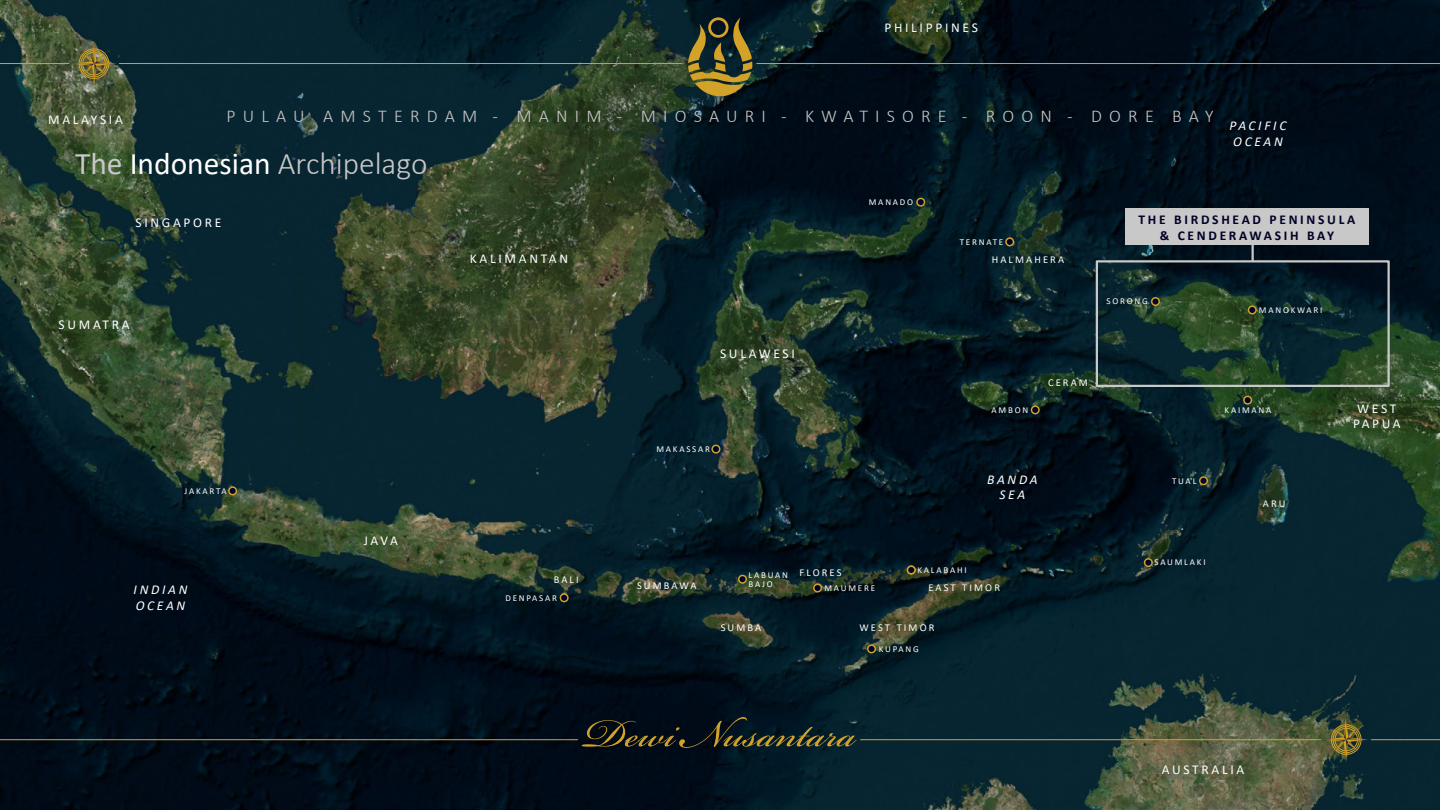
<style>
.page{position:relative;width:1440px;height:810px;background:#fff}
.page>*{position:absolute;margin:0;border:0;box-sizing:border-box;transform-origin:0 0}
.t1{font:61.5px "Bickham Script Pro";color:#d3a229}
.t2{font:300 31.5px "Calibri";color:#c8c8c8}
.t3{font:300 18px "Calibri";letter-spacing:.4em;color:#c8c8c8}
.t4{font:13.5px/15.8px "Calibri";letter-spacing:.2em;color:#fff;text-align:center}
.t5{font:700 13.5px/15.8px "Calibri";letter-spacing:.2em;color:#000028;text-align:center}
.t6{font:italic 13.5px/15.8px "Calibri";letter-spacing:.2em;color:#fff}
.t7{font:10.5px "Calibri";letter-spacing:.2em;color:#fff}
.t8{font:9px/9px "Calibri";letter-spacing:.2em;color:#fff}
.s1{font-weight:400}
.s2{font-weight:400;color:#fff}
</style>
<div class="page">
<img style="left:0;top:0;width:1440px;height:810px">
<svg style="left:813px;top:584px;width:9px;height:9px"></svg>
<svg style="left:815px;top:585px;width:6px;height:6px"></svg>
<svg style="left:738px;top:575px;width:9px;height:9px"></svg>
<svg style="left:740px;top:576px;width:6px;height:6px"></svg>
<svg style="left:867px;top:644px;width:9px;height:9px"></svg>
<svg style="left:868px;top:646px;width:6px;height:6px"></svg>
<svg style="left:1144px;top:558px;width:9px;height:9px"></svg>
<svg style="left:1145px;top:560px;width:6px;height:6px"></svg>
<svg style="left:1005px;top:237px;width:9px;height:9px"></svg>
<svg style="left:1007px;top:239px;width:6px;height:6px"></svg>
<svg style="left:228px;top:486px;width:9px;height:9px"></svg>
<svg style="left:230px;top:488px;width:6px;height:6px"></svg>
<svg style="left:560px;top:593px;width:9px;height:9px"></svg>
<svg style="left:561px;top:595px;width:6px;height:6px"></svg>
<svg style="left:711px;top:445px;width:9px;height:9px"></svg>
<svg style="left:713px;top:446px;width:6px;height:6px"></svg>
<svg style="left:916px;top:198px;width:9px;height:9px"></svg>
<svg style="left:918px;top:199px;width:6px;height:6px"></svg>
<svg style="left:1031px;top:405px;width:9px;height:9px"></svg>
<svg style="left:1032px;top:407px;width:6px;height:6px"></svg>
<svg style="left:1199px;top:476px;width:9px;height:9px"></svg>
<svg style="left:1201px;top:478px;width:6px;height:6px"></svg>
<svg style="left:1243px;top:396px;width:9px;height:9px"></svg>
<svg style="left:1245px;top:397px;width:6px;height:6px"></svg>
<svg style="left:907px;top:566px;width:9px;height:8px"></svg>
<svg style="left:908px;top:567px;width:6px;height:6px"></svg>
<svg style="left:1151px;top:297px;width:9px;height:9px"></svg>
<svg style="left:1152px;top:299px;width:6px;height:6px"></svg>
<svg style="left:1248px;top:305px;width:9px;height:9px"></svg>
<svg style="left:1249px;top:307px;width:6px;height:6px"></svg>
<hr style="left:119px;top:63px;width:563px;height:1px;background:#d3a229">
<hr style="left:0;top:63px;width:69px;height:1px;background:#d3a229">
<svg style="left:71px;top:41px;width:46px;height:45px;background:#60633b"></svg>
<svg style="left:688px;top:17px;width:65px;height:80px;background:#535028"></svg>
<hr style="left:0;top:739px;width:578px;height:1px;background:#d3a229">
<hr style="left:1371px;top:739px;width:69px;height:1px;background:#d3a229">
<hr style="left:860px;top:739px;width:461px;height:1px;background:#d3a229">
<svg style="left:1323px;top:717px;width:46px;height:46px;background:#494f30"></svg>
<hr style="left:757px;top:63px;width:683px;height:1px;background:#d3a229">
<div style="left:1096px;top:260px;width:294px;height:127px;border:2px solid #c8c8c8"></div>
<hr style="left:1252px;top:216px;width:2px;height:45px;background:#c8c8c8">
<div style="left:1125px;top:208px;width:244px;height:37px;background:#c8c8c8"></div>
<h3 class="t4" style="left:884px;top:21px;width:95px">PHILIPPINES</h3>
<h3 class="t4" style="left:48px;top:112px;width:76px">MALAYSIA</h3>
<h3 class="t3" style="left:226px;top:109px;width:989px">PULAU AMSTERDAM - MANIM - MIOSAURI - KWATISORE - ROON - DORE BAY</h3>
<h2 class="t2" style="left:75px;top:150px;width:354px"><span class="s1">The</span> <span class="s2">Indonesian</span> Archipelago</h2>
<p class="t8" style="left:869px;top:198px;width:46px">MANADO</p>
<h3 class="t6" style="left:1230px;top:119px;width:58px">PACIFIC<br>OCEAN</h3>
<h3 class="t4" style="left:135px;top:215px;width:88px">SINGAPORE</h3>
<h3 class="t4" style="left:59px;top:317px;width:73px">SUMATRA</h3>
<p class="t8" style="left:185px;top:487px;width:44px">JAKARTA</p>
<h3 class="t6" style="left:134px;top:583px;width:55px">INDIAN<br>OCEAN</h3>
<h3 class="t4" style="left:364px;top:534px;width:36px">JAVA</h3>
<h3 class="t4" style="left:470px;top:252px;width:100px">KALIMANTAN</h3>
<p class="t7" style="left:554px;top:575px;width:27px">BALI</p>
<p class="t8" style="left:505px;top:594px;width:53px">DENPASAR</p>
<h3 class="t4" style="left:720px;top:347px;width:76px">SULAWESI</h3>
<p class="t8" style="left:656px;top:445px;width:55px">MAKASSAR</p>
<p class="t8" style="left:960px;top:238px;width:45px">TERNATE</p>
<p class="t7" style="left:992px;top:256px;width:74px">HALMAHERA</p>
<h3 class="t5" style="left:1139px;top:213px;width:218px">THE BIRDSHEAD PENINSULA &amp; CENDERAWASIH BAY</h3>
<p class="t8" style="left:1107px;top:298px;width:43px">SORONG</p>
<p class="t8" style="left:1259px;top:306px;width:65px">MANOKWARI</p>
<p class="t8" style="left:992px;top:406px;width:38px">AMBON</p>
<p class="t7" style="left:1048px;top:378px;width:41px">CERAM</p>
<h3 class="t6" style="left:987px;top:472px;width:52px;text-align:center">BANDA<br>SEA</h3>
<p class="t8" style="left:1172px;top:477px;width:26px">TUAL</p>
<p class="t8" style="left:1225px;top:407px;width:48px">KAIMANA</p>
<p class="t7" style="left:1263px;top:499px;width:24px">ARU</p>
<h3 class="t4" style="left:1353px;top:401px;width:49px">WEST<br>PAPUA</h3>
<p class="t7" style="left:637px;top:581px;width:61px">SUMBAWA</p>
<p class="t8" style="left:748px;top:571px;width:41px">LABUAN<br>BAJO</p>
<p class="t7" style="left:800px;top:568px;width:43px">FLORES</p>
<p class="t8" style="left:824px;top:584px;width:52px">MAUMERE</p>
<p class="t8" style="left:917px;top:566px;width:51px">KALABAHI</p>
<p class="t7" style="left:928px;top:583px;width:73px">EAST TIMOR</p>
<p class="t7" style="left:721px;top:623px;width:42px">SUMBA</p>
<p class="t7" style="left:860px;top:623px;width:76px">WEST TIMOR</p>
<p class="t8" style="left:879px;top:645px;width:42px">KUPANG</p>
<p class="t8" style="left:1155px;top:559px;width:53px">SAUMLAKI</p>
<h1 class="t1" style="left:584px;top:689px;width:273px">Dewi Nusantara</h1>
<h3 class="t4" style="left:1162px;top:763px;width:84px">AUSTRALIA</h3>
</div>
